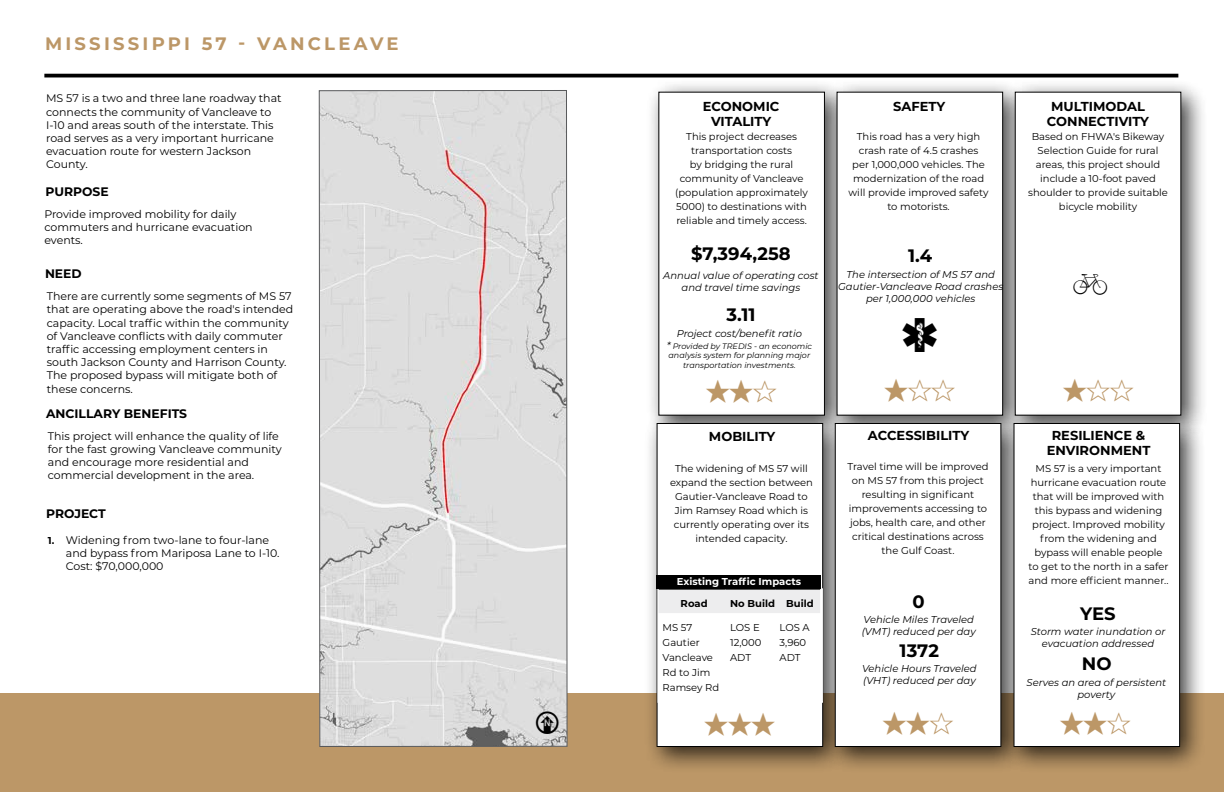
<style>
.page{position:relative;width:1224px;height:792px;background:#fff}
.page>*{position:absolute;margin:0;border:0;box-sizing:border-box;transform-origin:0 0}
.t1{font:700 18px "Montserrat";color:#000}
.t2{font:700 18px "Montserrat";letter-spacing:.18em;color:#bc9767}
.t3{font:700 13px/15.6px "Montserrat";color:#000;text-align:center}
.t4{font:700 12.3px "Montserrat";color:#000}
.t5{font:11px/13.2px "Montserrat";color:#000}
.t6{font:10px/14px "Montserrat";color:#000;text-align:center}
.t7{font:italic 10px/12px "Montserrat";color:#000;text-align:center}
.t8{font:700 10px "Montserrat";color:#fff}
.t9{font:700 10px "Montserrat";color:#000}
.t10{font:italic 8px/9.6px "Montserrat";color:#000;text-align:center}
.s1{font-weight:700;font-size:10px}
.s2{font-size:10px}
</style>
<div class="page">
<div style="left:0;top:693px;width:1224px;height:99px;background:#bc9767"></div>
<div style="left:646px;top:79px;width:206px;height:363px;background:#000;opacity:.75"></div>
<div style="left:659px;top:92px;width:165px;height:323px;background:#fff"></div>
<div style="left:644px;top:410px;width:206px;height:363px;background:#000;opacity:.75"></div>
<div style="left:657px;top:424px;width:166px;height:322px;background:#fff"></div>
<div style="left:657px;top:423px;width:166px;height:324px;border:1px solid #000"></div>
<div style="left:824px;top:79px;width:206px;height:363px;background:#000;opacity:.75"></div>
<div style="left:837px;top:92px;width:166px;height:323px;background:#fff"></div>
<div style="left:822px;top:410px;width:206px;height:363px;background:#000;opacity:.75"></div>
<div style="left:835px;top:424px;width:166px;height:322px;background:#fff"></div>
<div style="left:835px;top:423px;width:166px;height:324px;border:1px solid #000"></div>
<div style="left:1002px;top:79px;width:206px;height:363px;background:#000;opacity:.75"></div>
<div style="left:1015px;top:92px;width:166px;height:323px;background:#fff"></div>
<div style="left:1001px;top:410px;width:206px;height:363px;background:#000;opacity:.75"></div>
<div style="left:1014px;top:424px;width:166px;height:322px;background:#fff"></div>
<div style="left:1014px;top:423px;width:166px;height:324px;border:1px solid #000"></div>
<hr style="left:44px;top:74px;width:1134px;height:3px;background:#000">
<svg style="left:318px;top:90px;width:250px;height:657px;background:#dcdbdb"></svg>
<div style="left:660px;top:591px;width:160px;height:22px;background:#ededee"></div>
<div style="left:658px;top:589px;width:165px;height:113px;border:1px solid #fff"></div>
<div style="left:657px;top:575px;width:164px;height:14px;background:#000"></div>
<svg style="left:536px;top:711px;width:23px;height:23px"></svg>
<h1 class="t2" style="left:45px;top:30px;width:355px">MISSISSIPPI 57 - VANCLEAVE</h1>
<p class="t5" style="left:46px;top:91px;width:237px">MS 57 is a two and three lane roadway that connects the community of Vancleave to I-10 and areas south of the interstate. This road serves as a very important hurricane evacuation route for western Jackson County.</p>
<p class="t4" style="left:46px;top:183px;width:65px">PURPOSE</p>
<p class="t5" style="left:44px;top:207px;width:210px">Provide improved mobility for daily commuters and hurricane evacuation events.</p>
<p class="t4" style="left:45px;top:265px;width:38px">NEED</p>
<p class="t5" style="left:47px;top:289px;width:248px">There are currently some segments of MS 57 that are operating above the road's intended capacity. Local traffic within the community of Vancleave conflicts with daily commuter traffic accessing employment centers in south Jackson County and Harrison County.<br>The proposed bypass will mitigate both of these concerns.</p>
<p class="t4" style="left:46px;top:405px;width:143px">ANCILLARY BENEFITS</p>
<p class="t5" style="left:48px;top:429px;width:235px">This project will enhance the quality of life for the fast growing Vancleave community and encourage more residential and commercial development in the area.</p>
<p class="t4" style="left:46px;top:505px;width:61px">PROJECT</p>
<p class="t5" style="left:66px;top:533px;width:215px;text-indent:-18px"><span class="s1">1.</span> Widening from two-lane to four-lane and bypass from Mariposa Lane to I-10.<br>Cost: $70,000,000</p>
<h2 class="t3" style="left:703px;top:97px;width:78px">ECONOMIC</h2>
<h2 class="t3" style="left:893px;top:97px;width:53px">SAFETY</h2>
<h2 class="t3" style="left:711px;top:113px;width:62px">VITALITY</h2>
<p class="t6" style="left:675px;top:129px;width:134px">This project decreases transportation costs<br>by bridging the rural community of Vancleave (population approximately<br>5000) to destinations with reliable and timely access.</p>
<h1 class="t1" style="left:691px;top:240px;width:101px">$7,394,258</h1>
<p class="t7" style="left:663px;top:269px;width:157px">Annual value of operating cost and travel time savings</p>
<h1 class="t1" style="left:726px;top:302px;width:31px">3.11</h1>
<p class="t7" style="left:677px;top:327px;width:127px">Project cost/benefit ratio</p>
<p class="t10" style="left:667px;top:341px;width:147px"><span class="s2">*</span> Provided by TREDIS - an economic analysis system for planning major transportation investments.</p>
<p class="t6" style="left:849px;top:129px;width:142px">This road has a very high crash rate of 4.5 crashes<br>per 1,000,000 vehicles. The modernization of the road will provide improved safety to motorists.</p>
<h1 class="t1" style="left:908px;top:243px;width:26px">1.4</h1>
<p class="t7" style="left:838px;top:268px;width:167px">The intersection of MS 57 and<br>Gautier-Vancleave Road crashes per 1,000,000 vehicles</p>
<h2 class="t3" style="left:709px;top:428px;width:68px">MOBILITY</h2>
<h2 class="t3" style="left:868px;top:427px;width:103px">ACCESSIBILITY</h2>
<h2 class="t3" style="left:1047px;top:97px;width:104px">MULTIMODAL<br>CONNECTIVITY</h2>
<p class="t6" style="left:1028px;top:129px;width:141px">Based on FHWA's Bikeway<br>Selection Guide for rural areas, this project should include a 10-foot paved shoulder to provide suitable bicycle mobility</p>
<h2 class="t3" style="left:1047px;top:427px;width:105px">RESILIENCE &amp;<br>ENVIRONMENT</h2>
<p class="t6" style="left:670px;top:461px;width:144px">The widening of MS 57 will expand the section between<br>Gautier-Vancleave Road to<br>Jim Ramsey Road which is currently operating over its intended capacity.</p>
<p class="t8" style="left:677px;top:574px;width:126px">Existing Traffic Impacts</p>
<p class="t9" style="left:681px;top:596px;width:28px">Road</p>
<p class="t9" style="left:730px;top:596px;width:85px">No Build Build</p>
<p class="t6" style="left:663px;top:619px;width:58px;line-height:15px;text-align:left">MS 57<br>Gautier<br>Vancleave<br>Rd to Jim<br>Ramsey Rd</p>
<p class="t6" style="left:730px;top:619px;width:33px;line-height:15px;text-align:left">LOS E<br>12,000<br>ADT</p>
<p class="t6" style="left:780px;top:619px;width:32px;line-height:15px;text-align:left">LOS A<br>3,960<br>ADT</p>
<p class="t6" style="left:847px;top:460px;width:143px">Travel time will be improved on MS 57 from this project resulting in significant improvements accessing to jobs, health care, and other critical destinations across the Gulf Coast.</p>
<p class="t6" style="left:1029px;top:461px;width:142px">MS 57 is a very important hurricane evacuation route that will be improved with this bypass and widening project. Improved mobility from the widening and bypass will enable people to get to the north in a safer and more efficient manner..</p>
<h1 class="t1" style="left:913px;top:589px;width:14px">0</h1>
<p class="t7" style="left:862px;top:613px;width:116px;text-align:left">Vehicle Miles Traveled (VMT) reduced per day</p>
<h1 class="t1" style="left:900px;top:638px;width:41px">1372</h1>
<p class="t7" style="left:862px;top:662px;width:116px;text-align:left">Vehicle Hours Traveled (VHT) reduced per day</p>
<h1 class="t1" style="left:1080px;top:601px;width:37px">YES</h1>
<p class="t7" style="left:1031px;top:625px;width:136px">Storm water inundation or evacuation addressed</p>
<h1 class="t1" style="left:1082px;top:651px;width:31px">NO</h1>
<p class="t7" style="left:1027px;top:677px;width:141px">Serves an area of persistent poverty</p>
</div>
